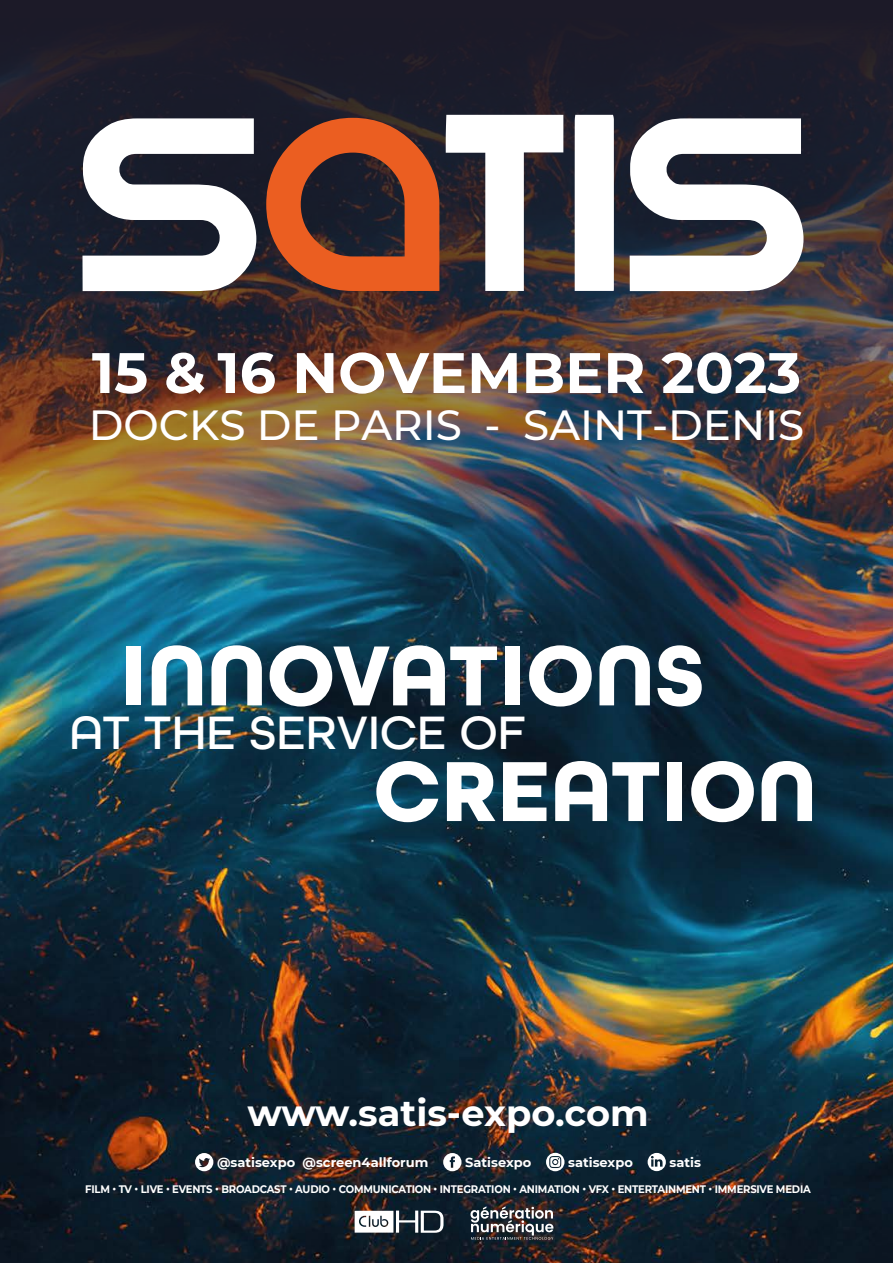
<style>
.page{position:relative;width:893px;height:1263px;background:#fff}
.page>*{position:absolute;margin:0;border:0;box-sizing:border-box;transform-origin:0 0}
.t1{font:700 90px/115.6px "All Round Gothic";color:#fff}
.t2{font:600 63.6px "Montserrat";letter-spacing:-.02em;color:#fff}
.t3{font:700 57px "Montserrat";color:#fff}
.t4{font:500 49.5px "All Round Gothic";color:#fff}
.t5{font:43.2px "Montserrat";letter-spacing:.025em;color:#fff}
.t6{font:500 42px "Montserrat";color:#fff}
.t7{font:700 36.75px "Montserrat";color:#fff}
.t8{font:700 13.05px "Montserrat";color:#fff}
.t9{font:700 10.95px "Montserrat";letter-spacing:-.02em;color:#fff;scale:.92 1}
</style>
<div class="page">
<img style="left:0;top:746px;width:893px;height:517px">
<img style="left:0;top:0;width:893px;height:746px">
<svg style="left:446px;top:115px;width:117px;height:176px"></svg>
<svg style="left:575px;top:115px;width:39px;height:176px"></svg>
<svg style="left:82px;top:118px;width:174px;height:173px"></svg>
<svg style="left:630px;top:118px;width:173px;height:173px"></svg>
<svg style="left:266px;top:118px;width:173px;height:173px;background:#8d4125"></svg>
<svg style="left:195px;top:1153px;width:18px;height:18px"></svg>
<svg style="left:443px;top:1153px;width:18px;height:18px"></svg>
<svg style="left:546px;top:1153px;width:18px;height:18px"></svg>
<svg style="left:648px;top:1153px;width:18px;height:18px"></svg>
<svg style="left:355px;top:1210px;width:88px;height:23px"></svg>
<img style="left:470px;top:1206px;width:83px;height:34px">
<h2 class="t2" style="left:79px;top:321px;width:729px">9 &amp; 10 NOVEMBRE 2022</h2>
<h3 class="t5" style="left:77px;top:395px;width:732px">DOCKS DE PARIS - SAINT DENIS</h3>
<h3 class="t3" style="left:92px;top:332px;width:711px">15 &amp; 16 NOVEMBER 2023</h3>
<h3 class="t6" style="left:89px;top:396px;width:717px">DOCKS DE PARIS - SAINT-DENIS</h3>
<h1 class="t1" style="left:373px;top:618px;width:445px;text-indent:-253px">INNOVATIONS<br>CREATION</h1>
<h3 class="t4" style="left:70px;top:703px;width:457px">AT THE SERVICE OF</h3>
<h3 class="t7" style="left:247px;top:1087px;width:403px">www.satis-expo.com</h3>
<p class="t8" style="left:217px;top:1153px;width:213px">@satisexpo @screen4allforum</p>
<p class="t8" style="left:465px;top:1153px;width:68px">Satisexpo</p>
<p class="t8" style="left:568px;top:1153px;width:66px">satisexpo</p>
<p class="t8" style="left:669px;top:1153px;width:33px">satis</p>
<p class="t9" style="left:85px;top:1181px;width:790px">FILM • TV • LIVE • EVENTS • BROADCAST • AUDIO • COMMUNICATION • INTEGRATION • ANIMATION • VFX • ENTERTAINMENT • IMMERSIVE MEDIA</p>
</div>
